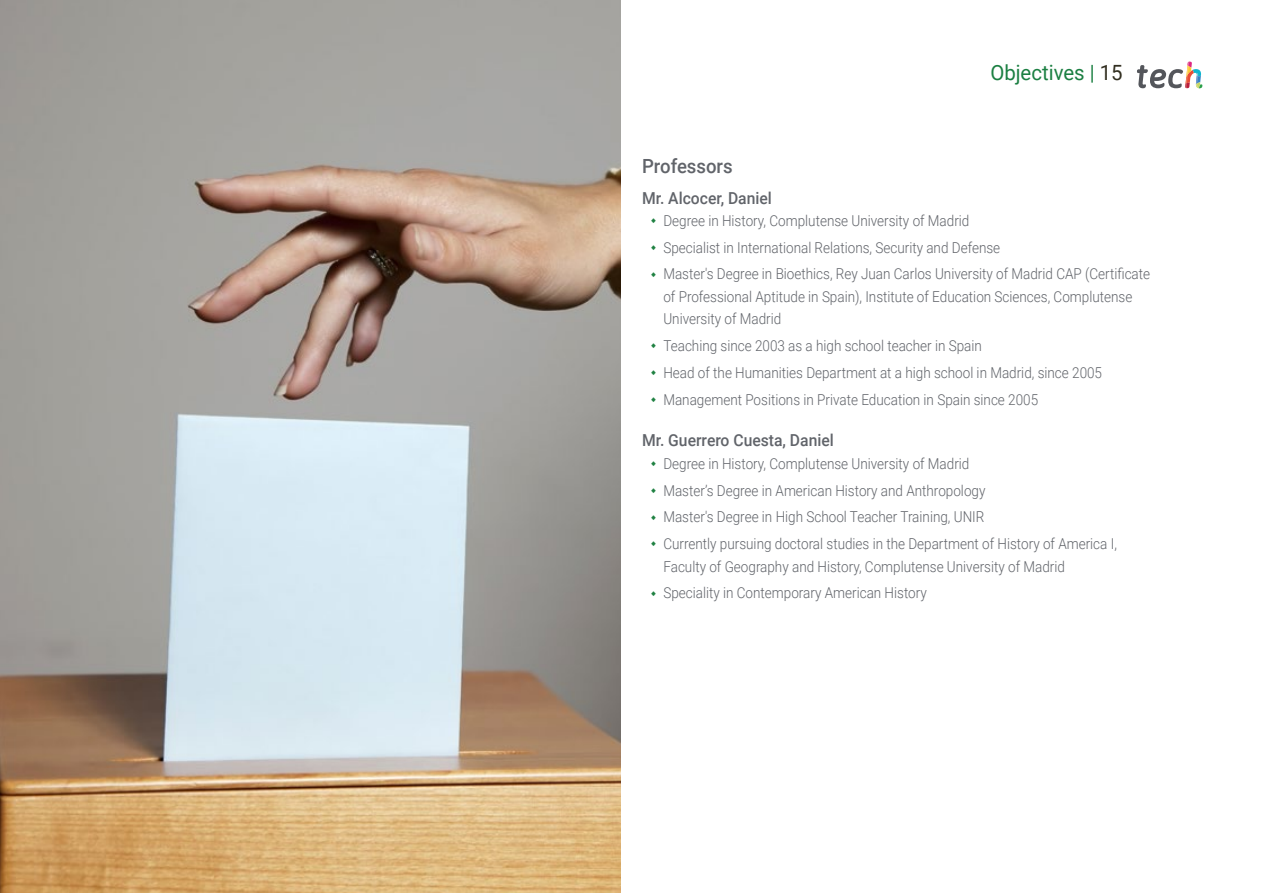
<style>
.page{position:relative;width:1263px;height:893px;background:#fff}
.page>*{position:absolute;margin:0;border:0;box-sizing:border-box;transform-origin:0 0}
.t1{font:21px "Roboto";color:#1b7f42}
.t2{font:500 19.5px "Roboto";color:#61646a;scale:.95 1}
.t3{font:500 16.5px "Roboto";color:#61646a;scale:.95 1}
.t4{font:300 15px/26.7px "Roboto";color:#61646a;scale:.9 1}
.s1{color:#312e20}
</style>
<div class="page">
<img style="left:0;top:0;width:621px;height:893px">
<svg style="left:1137px;top:62px;width:65px;height:27px"></svg>
<h1 class="t1" style="left:990px;top:57px;width:134px">Objectives | <span class="s1">15</span></h1>
<h2 class="t2" style="left:642px;top:153px;width:97px">Professors</h2>
<p class="t3" style="left:642px;top:186px;width:138px">Mr. Alcocer, Daniel</p>
<p class="t4" style="left:663px;top:207px;width:542px">Degree in History, Complutense University of Madrid<br>Specialist in International Relations, Security and Defense<br>Master's Degree in Bioethics, Rey Juan Carlos University of Madrid CAP (Certificate</p>
<p class="t4" style="left:663px;top:285px;width:522px;line-height:22.5px">of Professional Aptitude in Spain), Institute of Education Sciences, Complutense<br>University of Madrid</p>
<p class="t4" style="left:663px;top:332px;width:489px">Teaching since 2003 as a high school teacher in Spain<br>Head of the Humanities Department at a high school in Madrid, since 2005<br>Management Positions in Private Education in Spain since 2005</p>
<p class="t3" style="left:642px;top:429px;width:203px">Mr. Guerrero Cuesta, Daniel</p>
<p class="t4" style="left:663px;top:450px;width:505px">Degree in History, Complutense University of Madrid<br>Master’s Degree in American History and Anthropology<br>Master's Degree in High School Teacher Training, UNIR<br>Currently pursuing doctoral studies in the Department of History of America I,</p>
<p class="t4" style="left:663px;top:552px;width:448px">Faculty of Geography and History, Complutense University of Madrid<br>Speciality in Contemporary American History</p>
</div>
